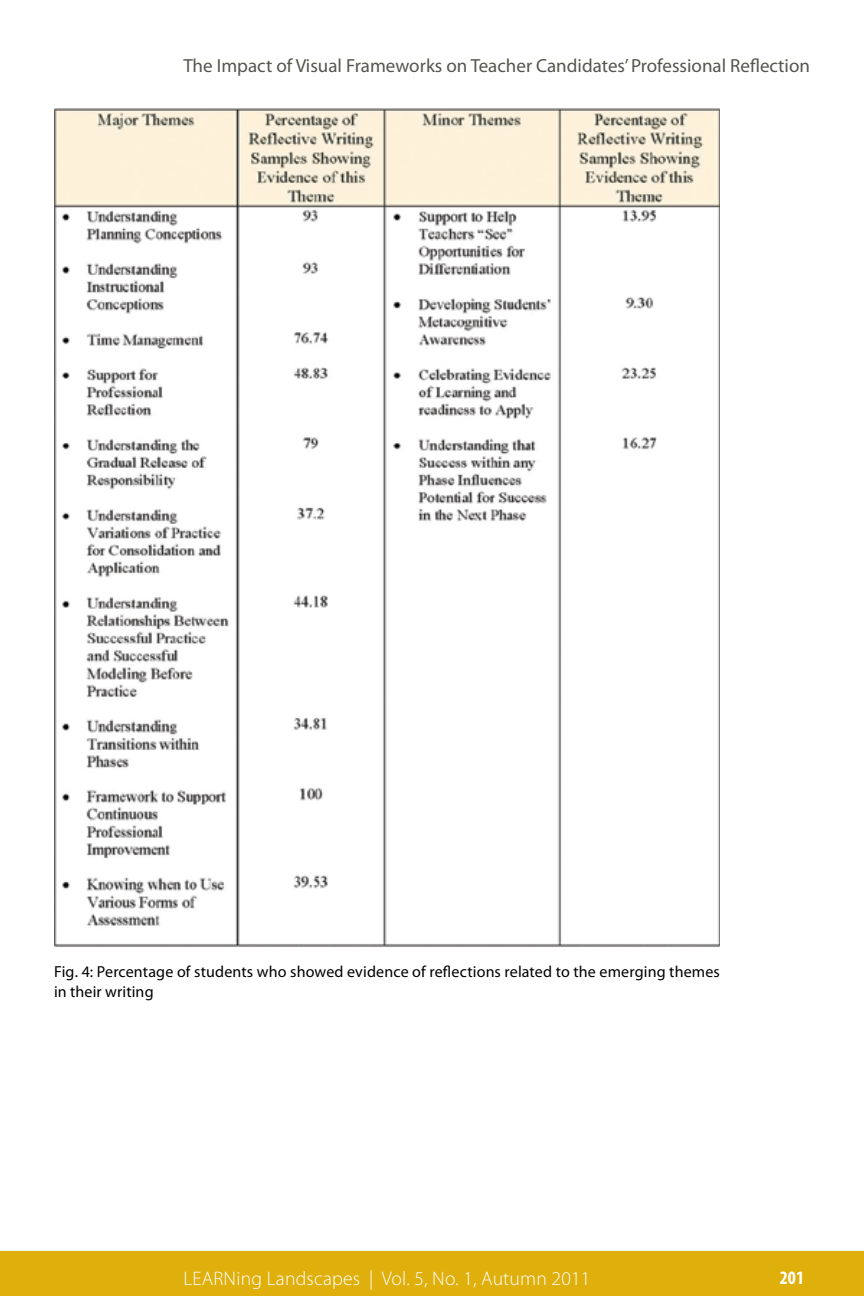
<style>
.page{position:relative;width:864px;height:1296px;background:#fff}
.page>*{position:absolute;margin:0;border:0;box-sizing:border-box;transform-origin:0 0}
.t1{font:300 19.6px "Myriad Pro";letter-spacing:.01em;color:#fff}
.t2{font:19px "Myriad Pro";color:#56564f}
.t3{font:700 condensed 19px "Myriad Pro";color:#fff}
.t4{font:16px/20px "Myriad Pro";letter-spacing:.01em;color:#000}
</style>
<div class="page">
<div style="left:0;top:1251px;width:864px;height:45px;background:#dfaf0c"></div>
<img style="left:54px;top:108px;width:666px;height:839px">
<p class="t2" style="left:183px;top:54px;width:628px">The Impact of Visual Frameworks on Teacher Candidates’ Professional Reflection</p>
<p class="t4" style="left:54px;top:962px;width:667px">Fig. 4: Percentage of students who showed evidence of reflections related to the emerging themes in their writing</p>
<p class="t1" style="left:184px;top:1267px;width:408px">LEARNing Landscapes | Vol. 5, No. 1, Autumn 2011</p>
<p class="t3" style="left:780px;top:1266px;width:26px">201</p>
</div>
